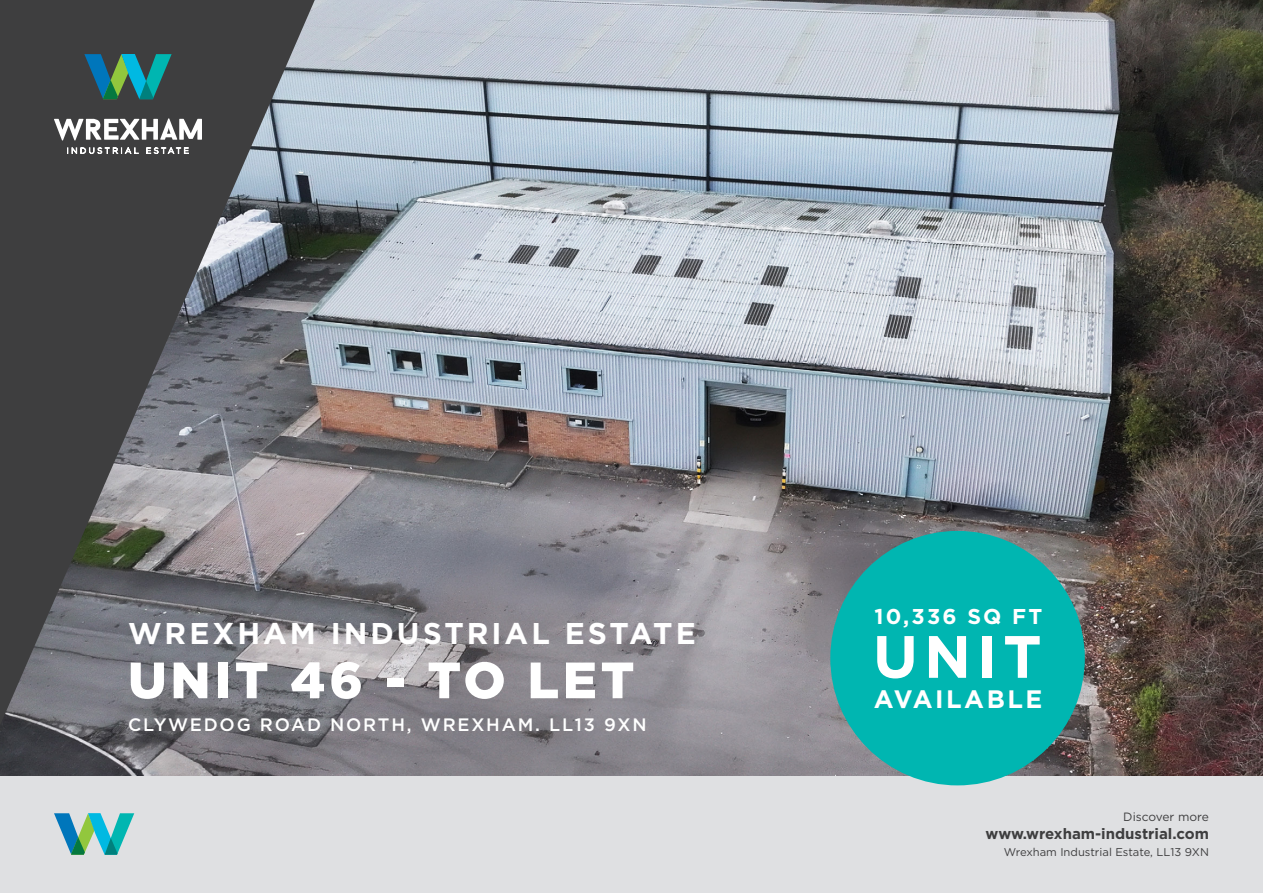
<style>
.page{position:relative;width:1263px;height:893px;background:#fff}
.page>*{position:absolute;margin:0;border:0;box-sizing:border-box;transform-origin:0 0}
.t1{font:700 59.7px "Gotham";color:#fff}
.t2{font:900 51px "Gotham";letter-spacing:.075em;color:#fff}
.t3{font:700 30px "Gotham";letter-spacing:.1em;color:#fff}
.t4{font:700 25.2px "Gotham";letter-spacing:.1em;color:#fff}
.t5{font:700 21.45px "Gotham";letter-spacing:.1em;color:#fff}
.t6{font:500 18px "Gotham";letter-spacing:.1em;color:#fff}
.t7{font:700 15px "Gotham";color:#3e3e3f}
.t8{font:12px "Gotham";color:#3e3e3f}
.t9{font:11.25px "Gotham";color:#3e3e3f}
</style>
<div class="page">
<img style="left:0;top:0;width:1263px;height:776px">
<svg style="left:0;top:0;width:315px;height:725px;background:#5f6063"></svg>
<div style="left:0;top:776px;width:1263px;height:117px;background:#dfe0e2"></div>
<div style="left:830px;top:531px;width:255px;height:254px;background:#00b6b1;border-radius:50%"></div>
<svg style="left:54px;top:118px;width:148px;height:37px"></svg>
<svg style="left:84px;top:54px;width:88px;height:45px;background:#287676"></svg>
<svg style="left:54px;top:813px;width:80px;height:42px"></svg>
<p class="t3" style="left:128px;top:616px;width:569px">WREXHAM INDUSTRIAL ESTATE</p>
<p class="t2" style="left:128px;top:645px;width:508px">UNIT 46 - TO LET</p>
<p class="t6" style="left:128px;top:713px;width:520px">CLYWEDOG ROAD NORTH, WREXHAM. LL13 9XN</p>
<p class="t5" style="left:875px;top:604px;width:169px">10,336 SQ FT</p>
<p class="t1" style="left:873px;top:622px;width:170px">UNIT</p>
<p class="t4" style="left:874px;top:684px;width:170px">AVAILABLE</p>
<p class="t8" style="left:1123px;top:809px;width:87px">Discover more</p>
<p class="t7" style="left:985px;top:825px;width:225px">www.wrexham-industrial.com</p>
<p class="t9" style="left:1004px;top:845px;width:207px">Wrexham Industrial Estate, LL13 9XN</p>
</div>
